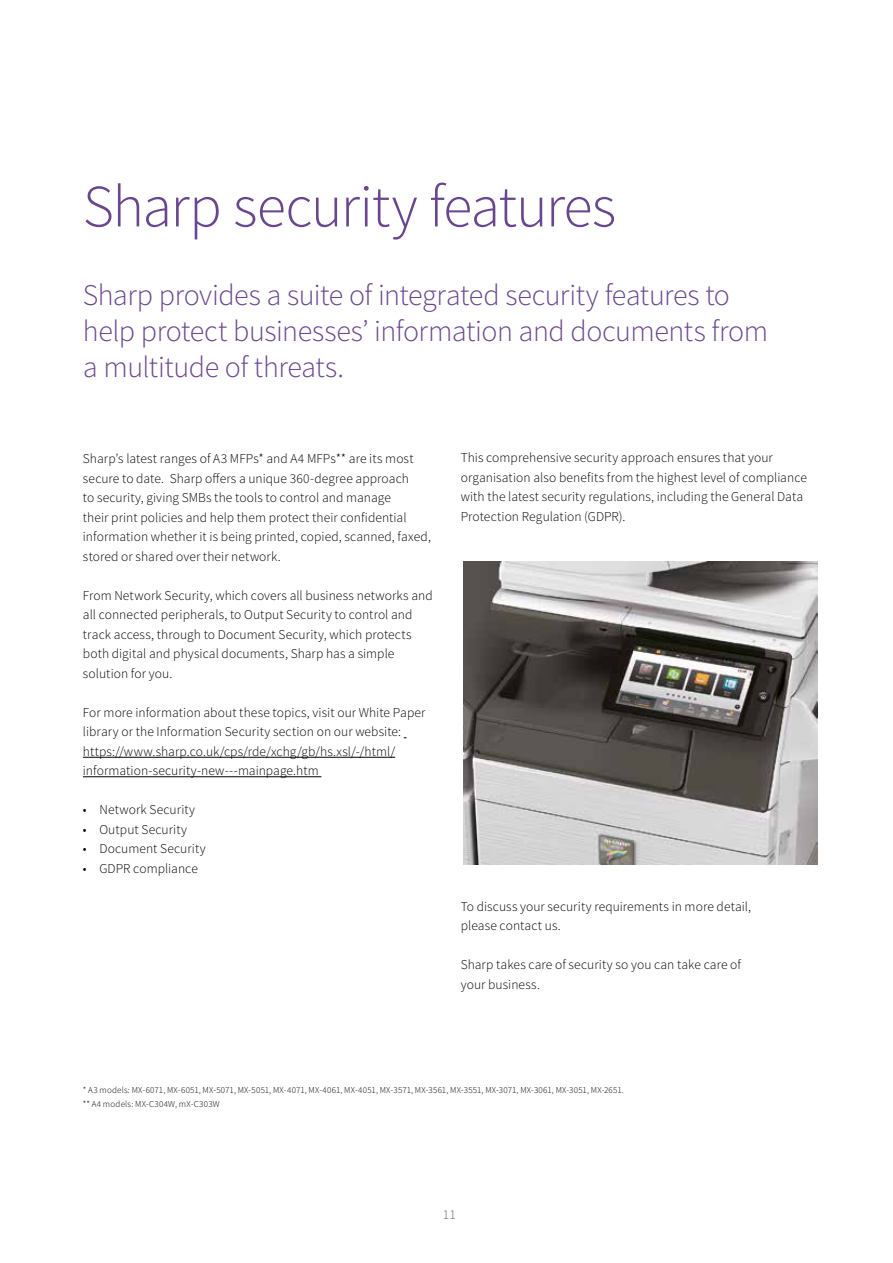
<style>
.page{position:relative;width:893px;height:1263px;background:#fff}
.page>*{position:absolute;margin:0;border:0;box-sizing:border-box;transform-origin:0 0}
.t1{font:300 60px "Source Sans Pro";letter-spacing:-.025em;color:#69478e}
.t2{font:300 30px/36px "Source Sans Pro";letter-spacing:-.02em;color:#69478e}
.t3{font:300 13.5px/19.5px "Source Sans Pro";letter-spacing:.005em;color:#000}
.t4{font:300 13.5px "Source Sans Pro";color:#656565}
.t5{font:300 9px/13.5px "Source Sans Pro";letter-spacing:.025em;color:#000}
</style>
<div class="page">
<hr style="left:83px;top:757px;width:312px;height:1px;background:#000">
<hr style="left:83px;top:776px;width:238px;height:1px;background:#000">
<img style="left:463px;top:562px;width:354px;height:303px">
<h1 class="t1" style="left:83px;top:170px;width:535px">Sharp security features</h1>
<h2 class="t2" style="left:83px;top:277px;width:687px">Sharp provides a suite of integrated security features to help protect businesses’ information and documents from a multitude of threats.</h2>
<p class="t3" style="left:83px;top:449px;width:350px">Sharp’s latest ranges of A3 MFPs* and A4 MFPs** are its most secure to date. Sharp offers a unique 360-degree approach<br>to security, giving SMBs the tools to control and manage<br>their print policies and help them protect their confidential information whether it is being printed, copied, scanned, faxed, stored or shared over their network.</p>
<p class="t3" style="left:83px;top:586px;width:351px">From Network Security, which covers all business networks and all connected peripherals, to Output Security to control and track access, through to Document Security, which protects both digital and physical documents, Sharp has a simple solution for you.</p>
<p class="t3" style="left:83px;top:703px;width:344px">For more information about these topics, visit our White Paper library or the Information Security section on our website: https://www.sharp.co.uk/cps/rde/xchg/gb/hs.xsl/-/html/ information-security-new---mainpage.htm</p>
<p class="t3" style="left:83px;top:800px;width:114px">• Network Security</p>
<p class="t3" style="left:83px;top:820px;width:106px">• Output Security</p>
<p class="t3" style="left:83px;top:839px;width:124px">• Document Security</p>
<p class="t3" style="left:83px;top:859px;width:116px">• GDPR compliance</p>
<p class="t3" style="left:461px;top:448px;width:348px">This comprehensive security approach ensures that your organisation also benefits from the highest level of compliance with the latest security regulations, including the General Data Protection Regulation (GDPR).</p>
<p class="t3" style="left:461px;top:897px;width:292px">To discuss your security requirements in more detail, please contact us.</p>
<p class="t3" style="left:461px;top:955px;width:282px">Sharp takes care of security so you can take care of your business.</p>
<p class="t5" style="left:83px;top:1084px;width:542px">* A3 models: MX-6071, MX-6051, MX-5071, MX-5051, MX-4071, MX-4061, MX-4051, MX-3571, MX-3561, MX-3551, MX-3071, MX-3061, MX-3051, MX-2651. ** A4 models: MX-C304W, mX-C303W</p>
<p class="t4" style="left:443px;top:1206px;width:14px">11</p>
</div>
